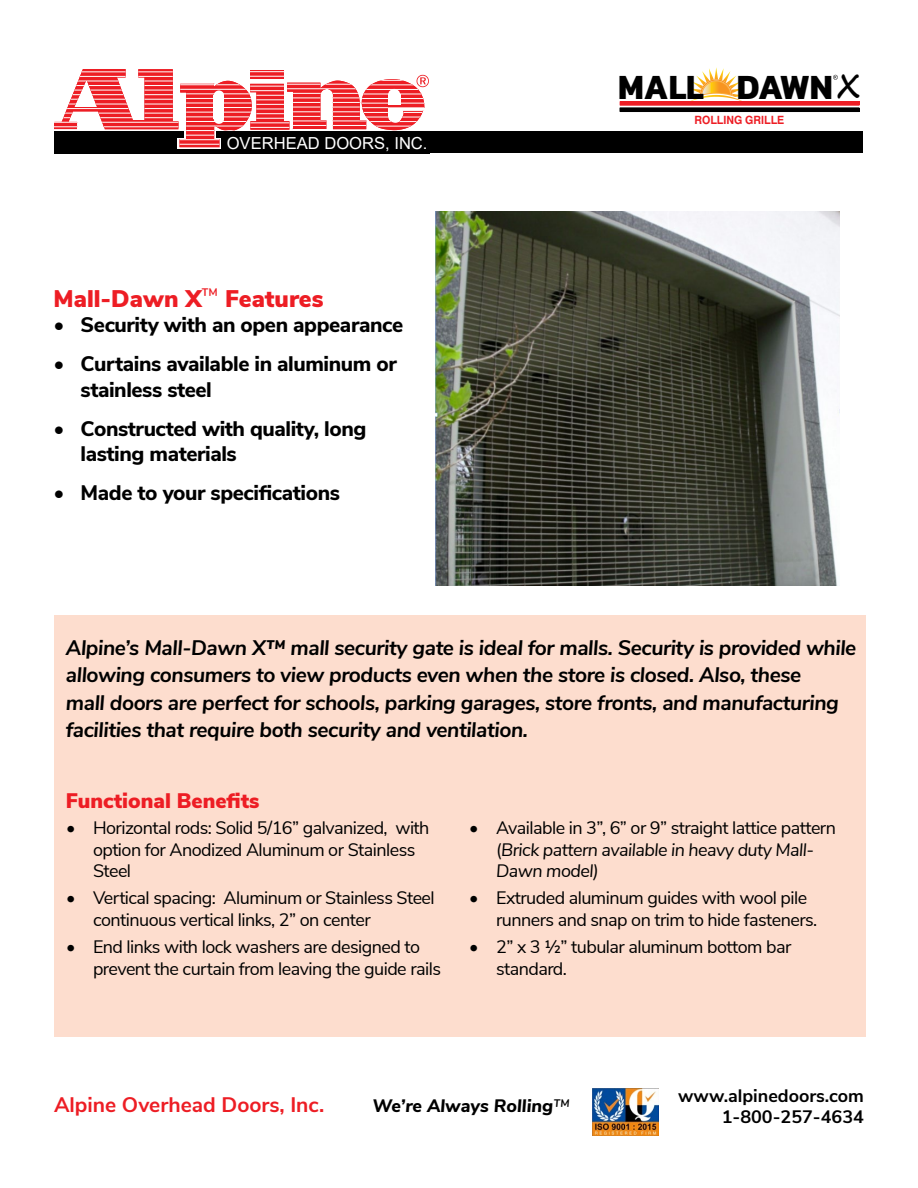
<style>
.page{position:relative;width:918px;height:1188px;background:#fff}
.page>*{position:absolute;margin:0;border:0;box-sizing:border-box;transform-origin:0 0}
.t1{font:700 35.85px "Kanit";color:#000;scale:.93 1}
.t2{font:900 24px "Nunito Sans";color:#ed1d24}
.t3{font:italic 700 21px/27px "Nunito Sans";letter-spacing:-.02em;color:#000}
.t4{font:800 21px/25.5px "Nunito Sans";letter-spacing:-.02em;color:#000}
.t5{font:700 21px "Nunito Sans";color:#ed1d24}
.t6{font:900 21px "Nunito Sans";color:#ed1d24}
.t7{font:18px/21.6px "Nunito Sans";letter-spacing:-.03em;color:#000}
.t8{font:italic 18px/21.6px "Nunito Sans";letter-spacing:-.03em;color:#000}
.t9{font:700 18px/21.6px "Nunito Sans";color:#000;text-align:right}
.t10{font:italic 800 18px "Nunito Sans";color:#000}
.t11{font:16.65px "Arial";color:#fff}
.t12{font:700 11.4px "Helvetica";color:#ed1d24;scale:.94 1}
.s1{font-family:"Segoe Script";font-size:32.1px}
.s2{font-style:normal}
.s3{font-weight:400}
</style>
<div class="page">
<div style="left:54px;top:132px;width:809px;height:21px;background:#000"></div>
<div style="left:178px;top:138px;width:43px;height:11px;background:#f8aeb1"></div>
<svg style="left:54px;top:69px;width:375px;height:78px"></svg>
<svg style="left:250px;top:72px;width:34px;height:7px"></svg>
<hr style="left:250px;top:80px;width:34px;height:1px;background:#fff">
<hr style="left:250px;top:76px;width:34px;height:1px;background:#fff">
<hr style="left:250px;top:71px;width:34px;height:1px;background:#fff">
<div style="left:54px;top:615px;width:812px;height:422px;background:#fdddce"></div>
<img style="left:593px;top:1089px;width:65px;height:47px">
<svg style="left:833px;top:75px;width:5px;height:5px"></svg>
<hr style="left:620px;top:108px;width:239px;height:4px;background:#000">
<div style="left:620px;top:107px;width:240px;height:5px;border:1px solid #000"></div>
<svg style="left:688px;top:67px;width:57px;height:34px"></svg>
<hr style="left:620px;top:102px;width:239px;height:3px;background:#ed1d24">
<div style="left:620px;top:101px;width:240px;height:5px;border:1px solid #ed1d24"></div>
<img style="left:435px;top:212px;width:404px;height:374px">
<p class="t11" style="left:227px;top:132px;width:202px">OVERHEAD DOORS, INC.</p>
<h2 class="t2" style="left:54px;top:281px;width:271px">Mall-Dawn X<sup>™</sup> Features</h2>
<p class="t4" style="left:54px;top:311px;width:351px">• Security with an open appearance</p>
<p class="t4" style="left:81px;top:350px;width:318px;text-indent:-27px">• Curtains available in aluminum or stainless steel</p>
<p class="t4" style="left:81px;top:415px;width:287px;text-indent:-27px">• Constructed with quality, long lasting materials</p>
<p class="t4" style="left:54px;top:479px;width:288px">• Made to your specifications</p>
<h1 class="t1" style="left:618px;top:59px;width:261px">MALL DAWN <span class="s1">X</span></h1>
<p class="t12" style="left:694px;top:113px;width:97px">ROLLING GRILLE</p>
<p class="t3" style="left:66px;top:633px;width:792px">Alpine’s Mall-Dawn X™ mall security gate is ideal for malls. Security is provided while allowing consumers to view products even when the store is closed. Also, these<br>mall doors are perfect for schools, parking garages, store fronts, and manufacturing facilities that require both security and ventilation.</p>
<p class="t6" style="left:66px;top:785px;width:195px">Functional Benefits</p>
<p class="t7" style="left:93px;top:816px;width:338px;text-indent:-27px">• Horizontal rods: Solid 5/16” galvanized, with option for Anodized Aluminum or Stainless<br>Steel</p>
<p class="t7" style="left:93px;top:886px;width:343px;text-indent:-27px">• Vertical spacing: Aluminum or Stainless Steel continuous vertical links, 2” on center</p>
<p class="t7" style="left:93px;top:935px;width:350px;text-indent:-27px">• End links with lock washers are designed to prevent the curtain from leaving the guide rails</p>
<p class="t8" style="left:496px;top:816px;width:341px;text-indent:-27px"><span class="s2">• Available in 3”, 6” or 9” straight lattice pattern (</span>Brick pattern available in heavy duty Mall-<br>Dawn model)</p>
<p class="t7" style="left:496px;top:886px;width:323px;text-indent:-27px">• Extruded aluminum guides with wool pile runners and snap on trim to hide fasteners.</p>
<p class="t7" style="left:496px;top:935px;width:297px;text-indent:-27px">• 2” x 3 ½” tubular aluminum bottom bar standard.</p>
<p class="t5" style="left:54px;top:1090px;width:272px">Alpine Overhead Doors, Inc.</p>
<p class="t10" style="left:373px;top:1093px;width:199px">We’re Always Rolling<span class="s3">™</span></p>
<p class="t9" style="left:678px;top:1084px;width:187px">www.alpinedoors.com<br>1-800-257-4634</p>
</div>
